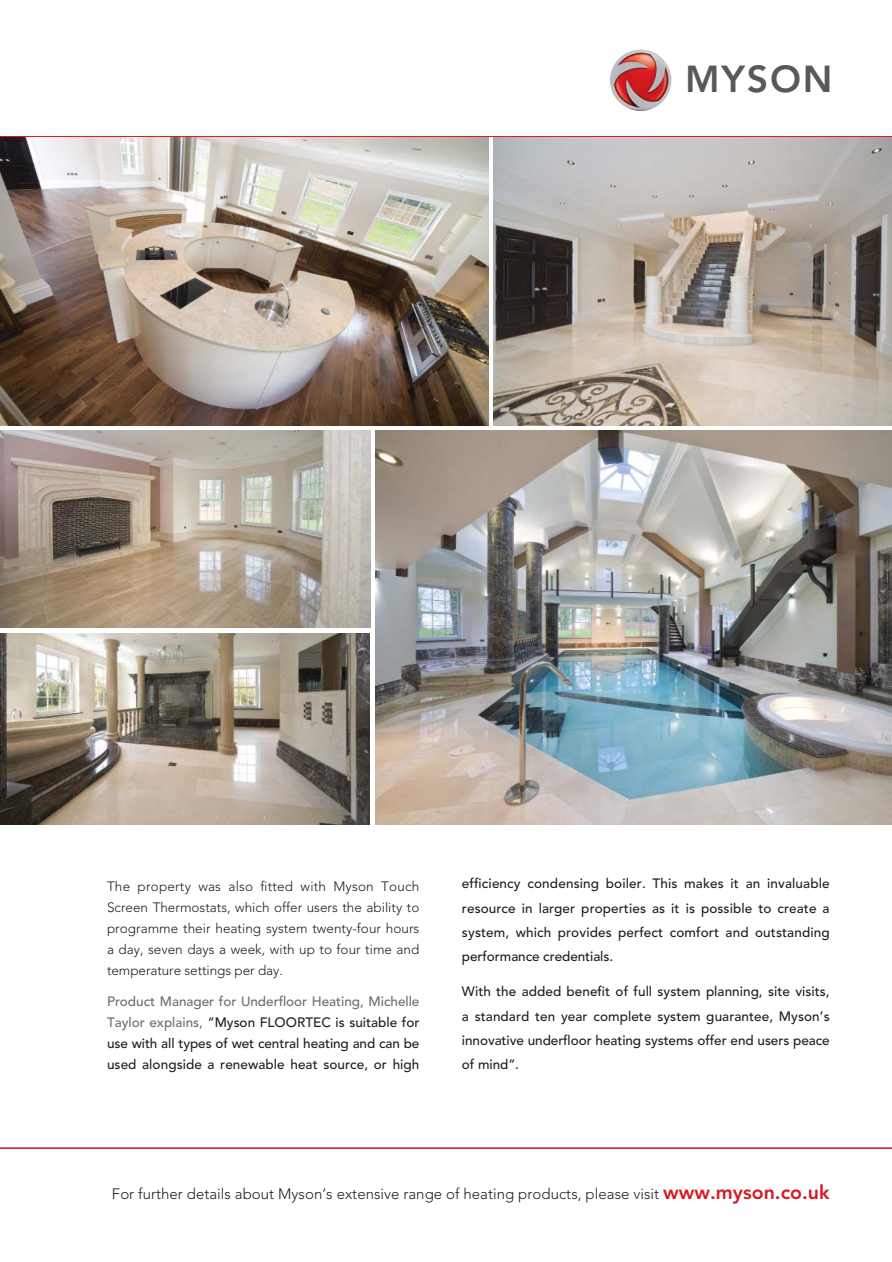
<style>
.page{position:relative;width:892px;height:1262px;background:#fff}
.page>*{position:absolute;margin:0;border:0;box-sizing:border-box;transform-origin:0 0}
.t1{font:800 37.2px "Avenir";letter-spacing:.05em;color:#58595b}
.t2{font:300 15px "Avenir";color:#231f20}
.t3{font:500 13.5px/24.3px "Avenir";letter-spacing:-.005em;color:#231f20;text-align:justify}
.t4{font:300 13.5px/21px "Avenir";letter-spacing:-.005em;color:#231f20;text-align:justify}
.s1{color:#6d6e70}
.s2{font-weight:800;font-size:19.5px;color:#d71920}
</style>
<div class="page">
<img style="left:493px;top:137px;width:398px;height:288px">
<img style="left:375px;top:431px;width:516px;height:394px">
<img style="left:0;top:431px;width:370px;height:197px">
<img style="left:0;top:633px;width:369px;height:192px">
<img style="left:0;top:137px;width:488px;height:288px">
<hr style="left:0;top:136px;width:891px;height:1px;background:#d71920">
<img style="left:609px;top:50px;width:62px;height:61px;border-radius:50%">
<hr style="left:0;top:1147px;width:891px;height:2px;background:#d71920">
<h1 class="t1" style="left:684px;top:64px;width:149px">MYSON</h1>
<p class="t4" style="left:107px;top:876px;width:314px">The property was also fitted with Myson Touch Screen Thermostats, which offer users the ability to programme their heating system twenty-four hours a day, seven days a week, with up to four time and temperature settings per day.</p>
<p class="t3" style="left:107px;top:992px;width:314px;line-height:21px"><span class="s1">Product Manager for Underfloor Heating, Michelle Taylor explains,</span> ”Myson FLOORTEC is suitable for use with all types of wet central heating and can be used alongside a renewable heat source, or high</p>
<p class="t3" style="left:462px;top:873px;width:369px">efficiency condensing boiler. This makes it an invaluable resource in larger properties as it is possible to create a system, which provides perfect comfort and outstanding performance credentials.</p>
<p class="t3" style="left:462px;top:981px;width:369px">With the added benefit of full system planning, site visits, a standard ten year complete system guarantee, Myson’s innovative underfloor heating systems offer end users peace of mind”.</p>
<p class="t2" style="left:112px;top:1187px;width:719px">For further details about Myson’s extensive range of heating products, please visit <span class="s2">www.myson.co.uk</span></p>
</div>
